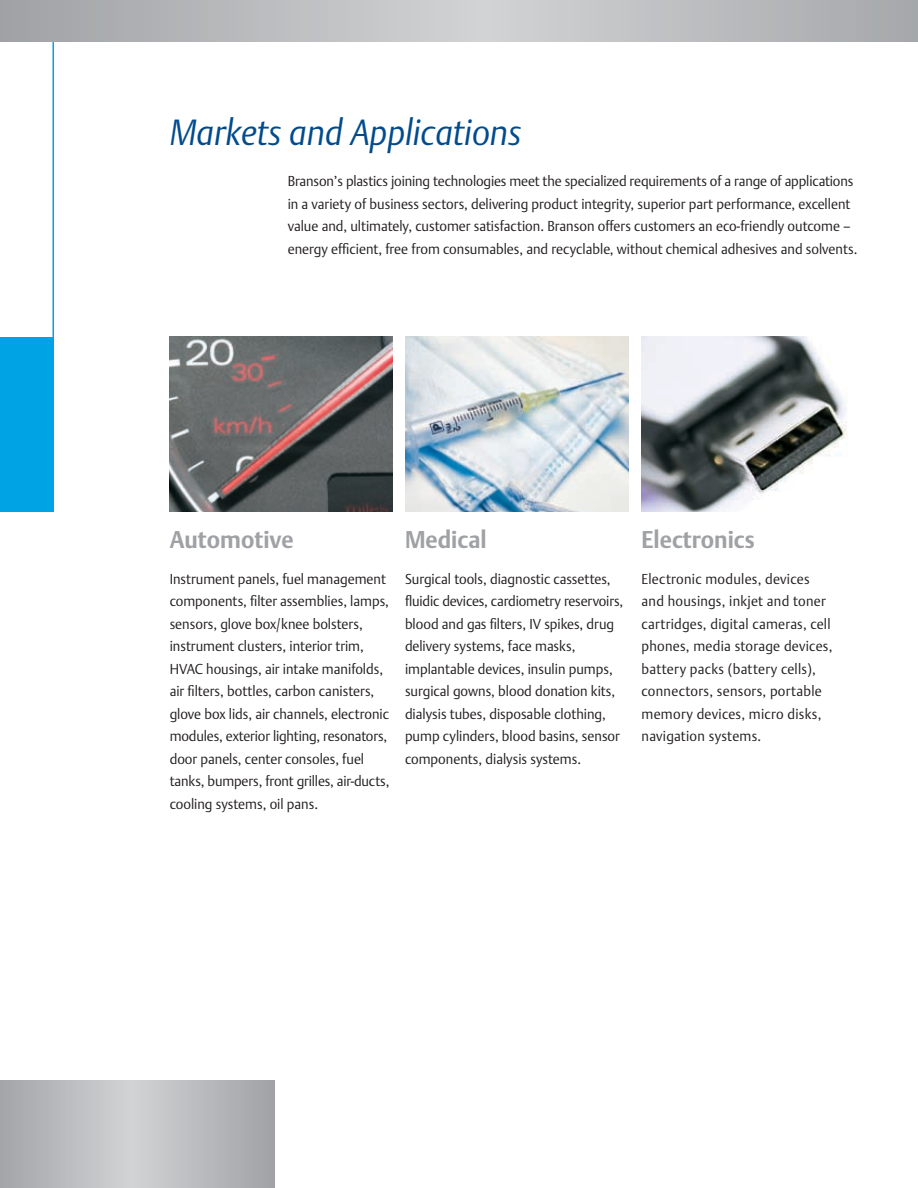
<style>
.page{position:relative;width:918px;height:1188px;background:#fff}
.page>*{position:absolute;margin:0;border:0;box-sizing:border-box;transform-origin:0 0}
.t1{font:italic 300 36px "DTL Argo TOT";color:#004b8e;scale:.95 1}
.t2{font:700 24px "DTL Argo TOT";color:#9fa1a4;scale:.95 1}
.t3{font:300 14.25px/22.5px "DTL Argo TOT";color:#231f20;scale:.95 1}
.t4{font:300 14.25px/22.5px "DTL Argo TOT";letter-spacing:.02em;color:#231f20;scale:.95 1}
</style>
<div class="page">
<hr style="left:52px;top:0;width:2px;height:512px;background:#00a4e4">
<img style="left:642px;top:337px;width:205px;height:175px">
<img style="left:170px;top:337px;width:222px;height:175px">
<img style="left:406px;top:337px;width:222px;height:175px">
<svg style="left:0;top:0;width:918px;height:42px;background:#b9bbbd"></svg>
<svg style="left:0;top:1080px;width:274px;height:108px;background:#b9bbbd"></svg>
<div style="left:0;top:337px;width:54px;height:175px;background:#00a4e4"></div>
<h1 class="t1" style="left:170px;top:111px;width:372px">Markets and Applications</h1>
<p class="t3" style="left:288px;top:170px;width:601px">Branson’s plastics joining technologies meet the specialized requirements of a range of applications in a variety of business sectors, delivering product integrity, superior part performance, excellent value and, ultimately, customer satisfaction. Branson offers customers an eco-friendly outcome – energy efficient, free from consumables, and recyclable, without chemical adhesives and solvents.</p>
<h2 class="t2" style="left:170px;top:526px;width:132px">Automotive</h2>
<p class="t3" style="left:170px;top:567px;width:233px">Instrument panels, fuel management components, filter assemblies, lamps, sensors, glove box/knee bolsters, instrument clusters, interior trim, HVAC housings, air intake manifolds, air filters, bottles, carbon canisters, glove box lids, air channels, electronic modules, exterior lighting, resonators, door panels, center consoles, fuel tanks, bumpers, front grilles, air-ducts, cooling systems, oil pans.</p>
<h2 class="t2" style="left:405px;top:526px;width:87px">Medical</h2>
<p class="t3" style="left:405px;top:567px;width:231px">Surgical tools, diagnostic cassettes, fluidic devices, cardiometry reservoirs, blood and gas filters, IV spikes, drug delivery systems, face masks, implantable devices, insulin pumps, surgical gowns, blood donation kits, dialysis tubes, disposable clothing, pump cylinders, blood basins, sensor components, dialysis systems.</p>
<h2 class="t2" style="left:642px;top:526px;width:121px">Electronics</h2>
<p class="t4" style="left:642px;top:567px;width:202px">Electronic modules, devices and housings, inkjet and toner cartridges, digital cameras, cell phones, media storage devices, battery packs (battery cells), connectors, sensors, portable memory devices, micro disks, navigation systems.</p>
</div>
